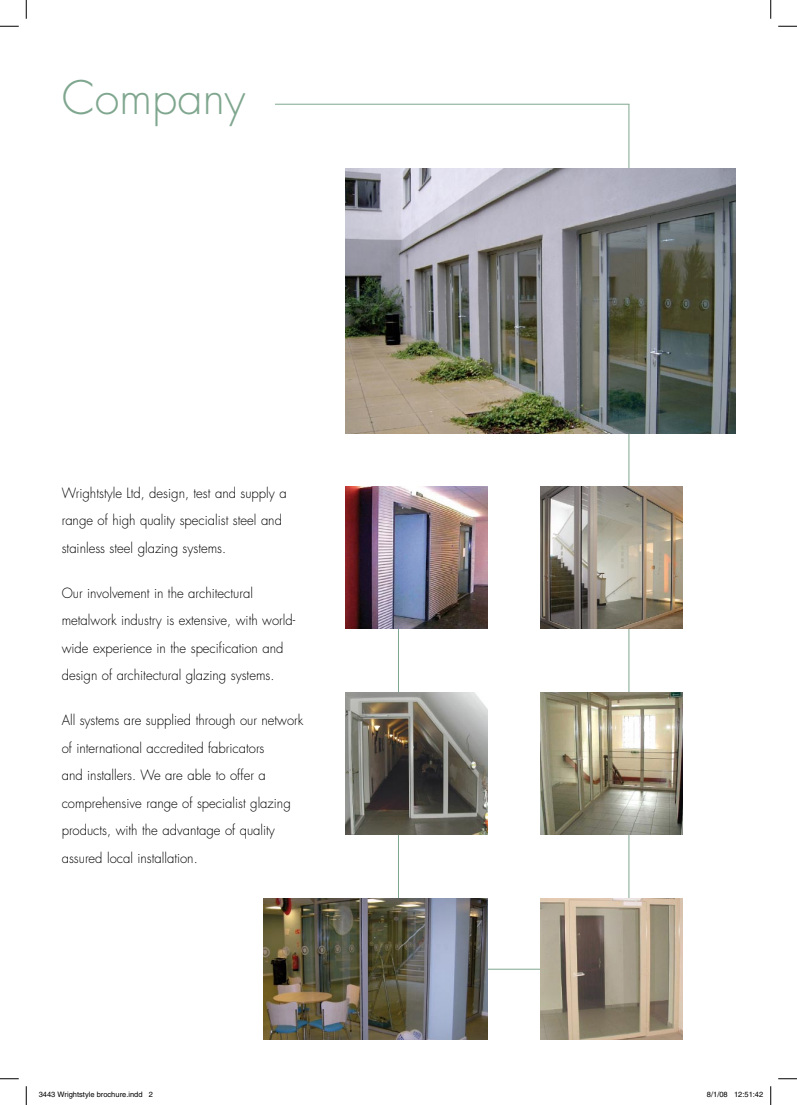
<style>
.page{position:relative;width:797px;height:1105px;background:#fff}
.page>*{position:absolute;margin:0;border:0;box-sizing:border-box;transform-origin:0 0}
.t1{font:300 45px "Futura";color:#7fa68e}
.t2{font:300 13.75px/27.5px "Futura";color:#000;scale:.95 1}
.t3{font:7.5px "Helvetica";color:#000}
</style>
<div class="page">
<hr style="left:398px;top:536px;width:1px;height:432px;background:#7fa68e">
<hr style="left:276px;top:969px;width:387px;height:1px;background:#7fa68e">
<img style="left:345px;top:487px;width:142px;height:142px">
<hr style="left:628px;top:104px;width:1px;height:835px;background:#7fa68e">
<hr style="left:242px;top:104px;width:387px;height:1px;background:#7fa68e">
<div style="left:62px;top:79px;width:212px;height:54px;background:#fff"></div>
<img style="left:345px;top:168px;width:390px;height:266px">
<img style="left:540px;top:487px;width:142px;height:142px">
<img style="left:540px;top:692px;width:142px;height:142px">
<img style="left:540px;top:898px;width:142px;height:142px">
<img style="left:345px;top:692px;width:142px;height:142px">
<img style="left:264px;top:898px;width:223px;height:142px">
<svg style="left:0;top:25px;width:19px;height:2px"></svg>
<svg style="left:778px;top:25px;width:19px;height:2px"></svg>
<svg style="left:0;top:1078px;width:19px;height:1px"></svg>
<svg style="left:778px;top:1078px;width:19px;height:1px"></svg>
<svg style="left:25px;top:0;width:2px;height:19px"></svg>
<svg style="left:25px;top:1086px;width:2px;height:19px"></svg>
<svg style="left:770px;top:0;width:1px;height:19px"></svg>
<svg style="left:770px;top:1086px;width:1px;height:19px"></svg>
<h1 class="t1" style="left:62px;top:69px;width:185px">Company</h1>
<p class="t2" style="left:62px;top:479px;width:238px">Wrightstyle Ltd, design, test and supply a range of high quality specialist steel and stainless steel glazing systems.</p>
<p class="t2" style="left:62px;top:579px;width:247px">Our involvement in the architectural metalwork industry is extensive, with world&shy;wide experience in the specification and design of architectural glazing systems.</p>
<p class="t2" style="left:62px;top:707px;width:256px">All systems are supplied through our network of international accredited fabricators<br>and installers. We are able to offer a comprehensive range of specialist glazing products, with the advantage of quality assured local installation.</p>
<p class="t3" style="left:39px;top:1090px;width:116px">3443 Wrightstyle brochure.indd 2</p>
<p class="t3" style="left:707px;top:1090px;width:58px">8/1/08 12:51:42</p>
</div>
